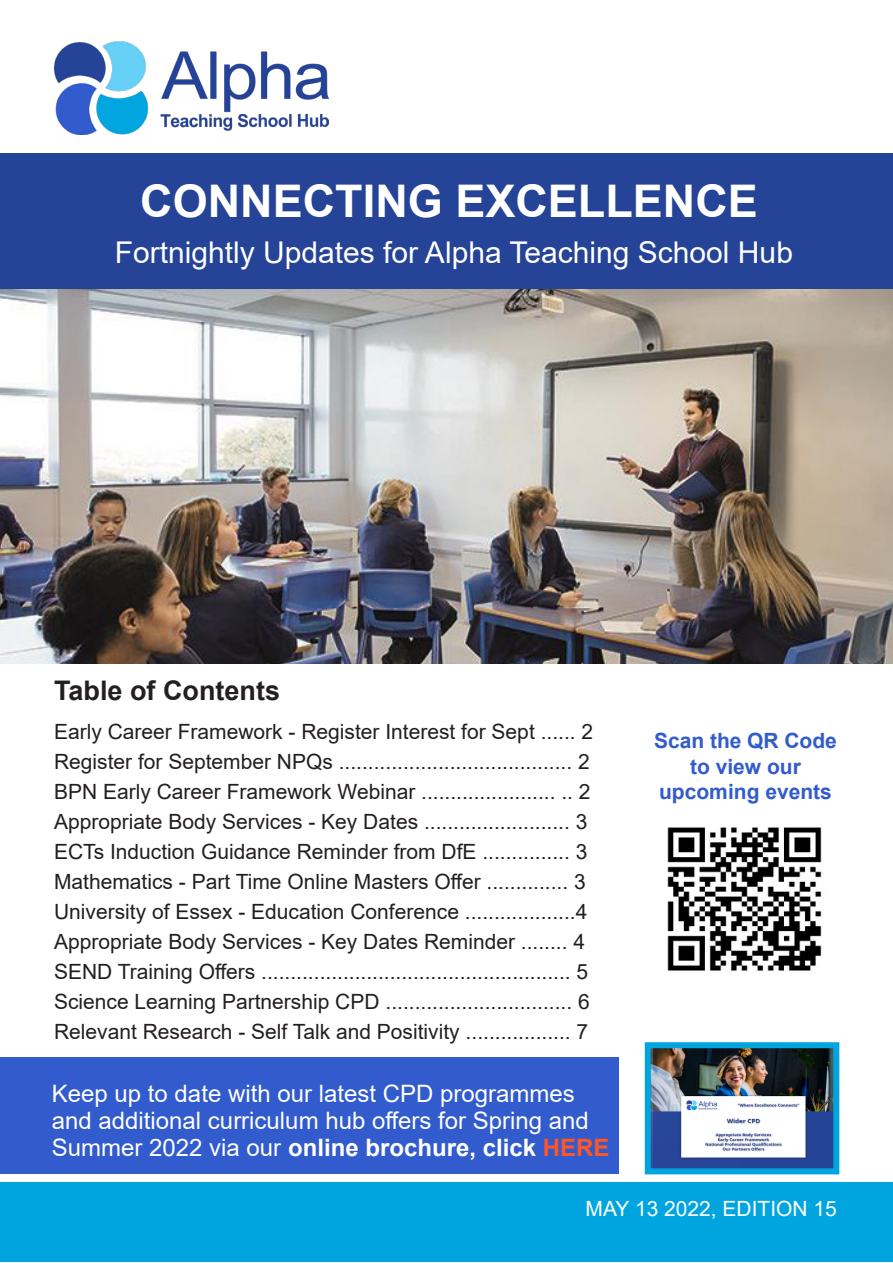
<style>
.page{position:relative;width:893px;height:1263px;background:#fff}
.page>*{position:absolute;margin:0;border:0;box-sizing:border-box;transform-origin:0 0}
.t1{font:700 45px "Arial";color:#fff}
.t2{font:30px "Arial";color:#fff}
.t3{font:700 27px "Arial";color:#231f20}
.t4{font:24px/27px "Arial";color:#fff}
.t5{font:21px "Arial";color:#231f20}
.t6{font:700 21px/25.2px "Arial";color:#325bcd;text-align:center}
.t7{font:21px "Arial";color:#fff}
.s1{font-weight:700}
.s2{font-weight:700;color:#fe5627}
</style>
<div class="page">
<img style="left:54px;top:41px;width:275px;height:94px">
<div style="left:0;top:153px;width:893px;height:140px;background:#254397"></div>
<div style="left:0;top:1182px;width:893px;height:80px;background:#00a5e0"></div>
<img style="left:667px;top:827px;width:155px;height:144px">
<div style="left:0;top:1057px;width:618px;height:117px;background:#325bcd"></div>
<img style="left:652px;top:1049px;width:180px;height:118px">
<div style="left:645px;top:1042px;width:194px;height:132px;border:6px solid #00a5e0"></div>
<img style="left:0;top:289px;width:893px;height:374px">
<p class="t1" style="left:140px;top:169px;width:619px">CONNECTING EXCELLENCE</p>
<p class="t2" style="left:115px;top:232px;width:680px">Fortnightly Updates for Alpha Teaching School Hub</p>
<p class="t3" style="left:54px;top:671px;width:228px">Table of Contents</p>
<p class="t5" style="left:54px;top:717px;width:541px">Early Career Framework - Register Interest for Sept ...... 2</p>
<p class="t5" style="left:54px;top:747px;width:537px">Register for September NPQs ........................................ 2</p>
<p class="t5" style="left:54px;top:777px;width:538px">BPN Early Career Framework Webinar ....................... .. 2</p>
<p class="t5" style="left:54px;top:807px;width:535px">Appropriate Body Services - Key Dates ......................... 3</p>
<p class="t5" style="left:54px;top:837px;width:535px">ECTs Induction Guidance Reminder from DfE ............... 3</p>
<p class="t5" style="left:54px;top:867px;width:533px">Mathematics - Part Time Online Masters Offer .............. 3</p>
<p class="t5" style="left:54px;top:897px;width:535px">University of Essex - Education Conference ...................4</p>
<p class="t5" style="left:54px;top:927px;width:533px">Appropriate Body Services - Key Dates Reminder ........ 4</p>
<p class="t5" style="left:54px;top:957px;width:536px">SEND Training Offers ..................................................... 5</p>
<p class="t5" style="left:54px;top:987px;width:537px">Science Learning Partnership CPD ................................ 6</p>
<p class="t5" style="left:54px;top:1017px;width:536px">Relevant Research - Self Talk and Positivity .................. 7</p>
<p class="t4" style="left:52px;top:1079px;width:559px">Keep up to date with our latest CPD programmes and additional curriculum hub offers for Spring and<br>Summer 2022 via our <span class="s1">online brochure, click</span> <span class="s2">HERE</span></p>
<p class="t6" style="left:654px;top:729px;width:184px">Scan the QR Code to view our</p>
<p class="t6" style="left:659px;top:779px;width:174px">upcoming events</p>
<p class="t7" style="left:586px;top:1194px;width:253px">MAY 13 2022, EDITION 15</p>
</div>
